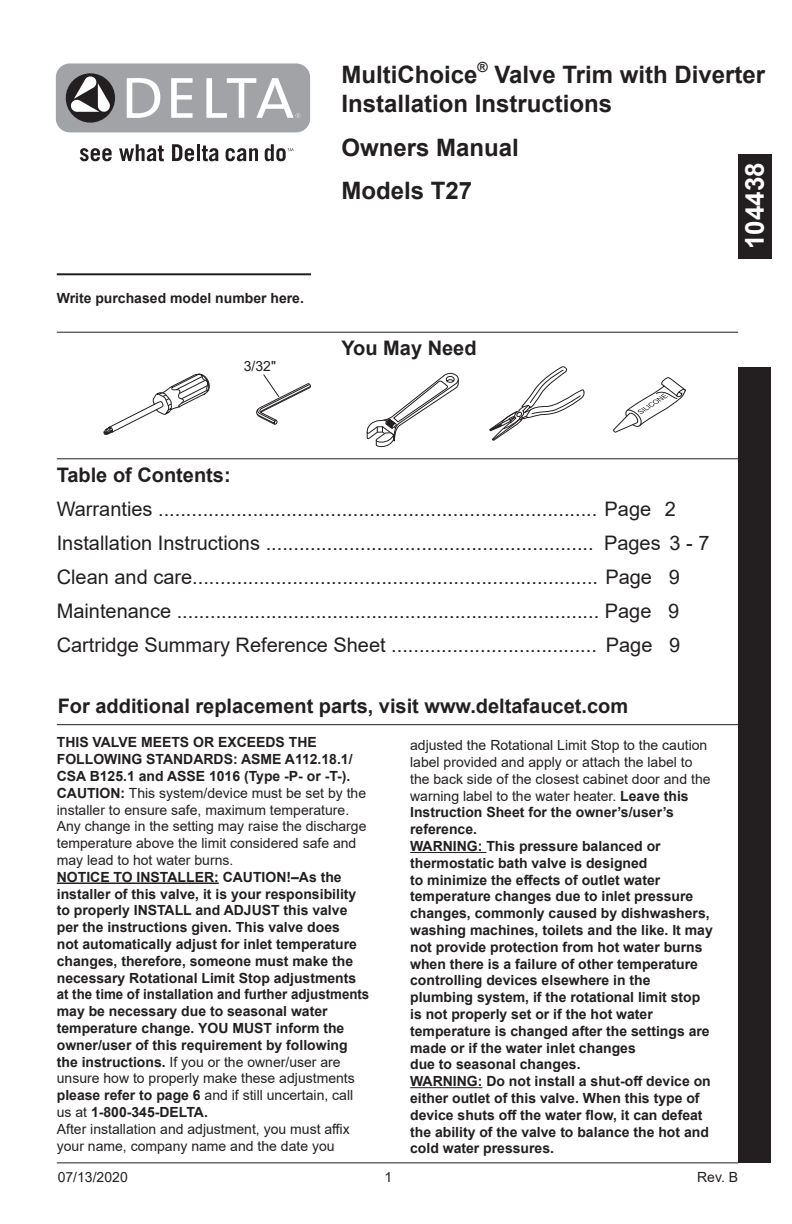
<style>
.page{position:relative;width:792px;height:1224px;background:#fff}
.page>*{position:absolute;margin:0;border:0;box-sizing:border-box;transform-origin:0 0}
.t1{font:700 26px "Arial";color:#fff}
.t2{font:700 24px/28.8px "Arial";color:#231f20}
.t3{font:20px/34px "Arial";color:#231f20}
.t4{font:700 20px "Arial";color:#231f20}
.t5{font:700 14px/16.8px "Arial";color:#231f20}
.t6{font:14px/16.8px "Arial";color:#231f20}
.s1{font-weight:700}
.s2{font-weight:400}
</style>
<div class="page">
<div style="left:738px;top:367px;width:32px;height:795px;background:#231f20"></div>
<hr style="left:57px;top:273px;width:254px;height:2px;background:#231f20">
<hr style="left:57px;top:332px;width:681px;height:1px;background:#231f20">
<svg style="left:367px;top:373px;width:92px;height:74px"></svg>
<svg style="left:613px;top:377px;width:73px;height:56px"></svg>
<svg style="left:103px;top:374px;width:107px;height:61px"></svg>
<hr style="left:57px;top:458px;width:681px;height:1px;background:#231f20">
<hr style="left:57px;top:724px;width:681px;height:1px;background:#231f20">
<hr style="left:57px;top:883px;width:162px;height:1px;background:#231f20">
<hr style="left:410px;top:852px;width:76px;height:1px;background:#231f20">
<hr style="left:410px;top:1087px;width:72px;height:1px;background:#231f20">
<hr style="left:57px;top:1162px;width:681px;height:1px;background:#231f20">
<div style="left:738px;top:154px;width:34px;height:104px;background:#231f20"></div>
<svg style="left:489px;top:366px;width:96px;height:75px"></svg>
<svg style="left:256px;top:374px;width:55px;height:51px"></svg>
<div style="left:56px;top:63px;width:254px;height:69px;background:#a1a3a6;border-radius:14px"></div>
<div style="left:66px;top:73px;width:49px;height:50px;background:#231f20;border-radius:50%"></div>
<svg style="left:127px;top:78px;width:33px;height:40px"></svg>
<svg style="left:171px;top:78px;width:22px;height:40px"></svg>
<svg style="left:206px;top:78px;width:94px;height:40px"></svg>
<svg style="left:70px;top:76px;width:41px;height:36px"></svg>
<svg style="left:80px;top:148px;width:32px;height:13px"></svg>
<svg style="left:119px;top:144px;width:45px;height:17px"></svg>
<svg style="left:172px;top:144px;width:22px;height:17px"></svg>
<hr style="left:197px;top:144px;width:3px;height:17px;background:#231f20">
<svg style="left:202px;top:146px;width:16px;height:15px"></svg>
<svg style="left:226px;top:148px;width:32px;height:13px"></svg>
<svg style="left:265px;top:144px;width:28px;height:17px"></svg>
<p class="t5" style="left:57px;top:290px;width:249px">Write purchased model number here.</p>
<p class="t6" style="left:244px;top:358px;width:34px">3/32"</p>
<h2 class="t2" style="left:341px;top:61px;width:138px">MultiChoice</h2>
<p class="t5" style="left:477px;top:58px;width:12px">®</p>
<h2 class="t2" style="left:341px;top:61px;width:425px;text-indent:153px">Valve Trim with Diverter<br>Installation Instructions</h2>
<h2 class="t2" style="left:341px;top:126px;width:179px;line-height:42.8px">Owners Manual<br>Models T27</h2>
<h1 class="t1" style="left:737px;top:249px;width:88px;rotate:-90deg">104438</h1>
<h3 class="t4" style="left:341px;top:334px;width:137px">You May Need</h3>
<h3 class="t4" style="left:57px;top:461px;width:176px">Table of Contents:</h3>
<p class="t3" style="left:57px;top:492px;width:654px">Warranties ............................................................................... Page 2<br>Installation Instructions ........................................................... Pages 3 - 7<br>Clean and care......................................................................... Page 9<br>Maintenance ............................................................................ Page 9<br>Cartridge Summary Reference Sheet ..................................... Page 9</p>
<h3 class="t4" style="left:58px;top:692px;width:572px">For additional replacement parts, visit www.deltafaucet.com</h3>
<p class="t6" style="left:57px;top:734px;width:311px"><span class="s1">THIS VALVE MEETS OR EXCEEDS THE FOLLOWING STANDARDS: ASME A112.18.1/ CSA B125.1 and ASSE 1016 (Type -P- or -T-).<br>CAUTION:</span> This system/device must be set by the installer to ensure safe, maximum temperature.<br>Any change in the setting may raise the discharge temperature above the limit considered safe and may lead to hot water burns.</p>
<p class="t5" style="left:57px;top:869px;width:314px">NOTICE TO INSTALLER: CAUTION!–As the installer of this valve, it is your responsibility to properly INSTALL and ADJUST this valve per the instructions given. This valve does<br>not automatically adjust for inlet temperature changes, therefore, someone must make the necessary Rotational Limit Stop adjustments at the time of installation and further adjustments may be necessary due to seasonal water temperature change. YOU MUST inform the owner/user of this requirement by following the instructions. <span class="s2">If you or the owner/user are unsure how to properly make these adjustments </span>please refer to page 6 <span class="s2">and if still uncertain, call us at</span> 1-800-345-DELTA.<br><span class="s2">After installation and adjustment, you must affix your name, company name and the date you</span></p>
<p class="t6" style="left:58px;top:1169px;width:72px">07/13/2020</p>
<p class="t5" style="left:410px;top:737px;width:304px"><span class="s2">adjusted the Rotational Limit Stop to the caution label provided and apply or attach the label to the back side of the closest cabinet door and the warning label to the water heater.</span> Leave this Instruction Sheet for the owner’s/user’s reference.<br>WARNING: This pressure balanced or thermostatic bath valve is designed<br>to minimize the effects of outlet water temperature changes due to inlet pressure changes, commonly caused by dishwashers, washing machines, toilets and the like. It may not provide protection from hot water burns when there is a failure of other temperature controlling devices elsewhere in the plumbing system, if the rotational limit stop is not properly set or if the hot water temperature is changed after the settings are made or if the water inlet changes<br>due to seasonal changes.<br>WARNING: Do not install a shut-off device on either outlet of this valve. When this type of device shuts off the water flow, it can defeat the ability of the valve to balance the hot and cold water pressures.</p>
<p class="t6" style="left:385px;top:1168px;width:9px">1</p>
<p class="t6" style="left:697px;top:1168px;width:42px">Rev. B</p>
</div>
